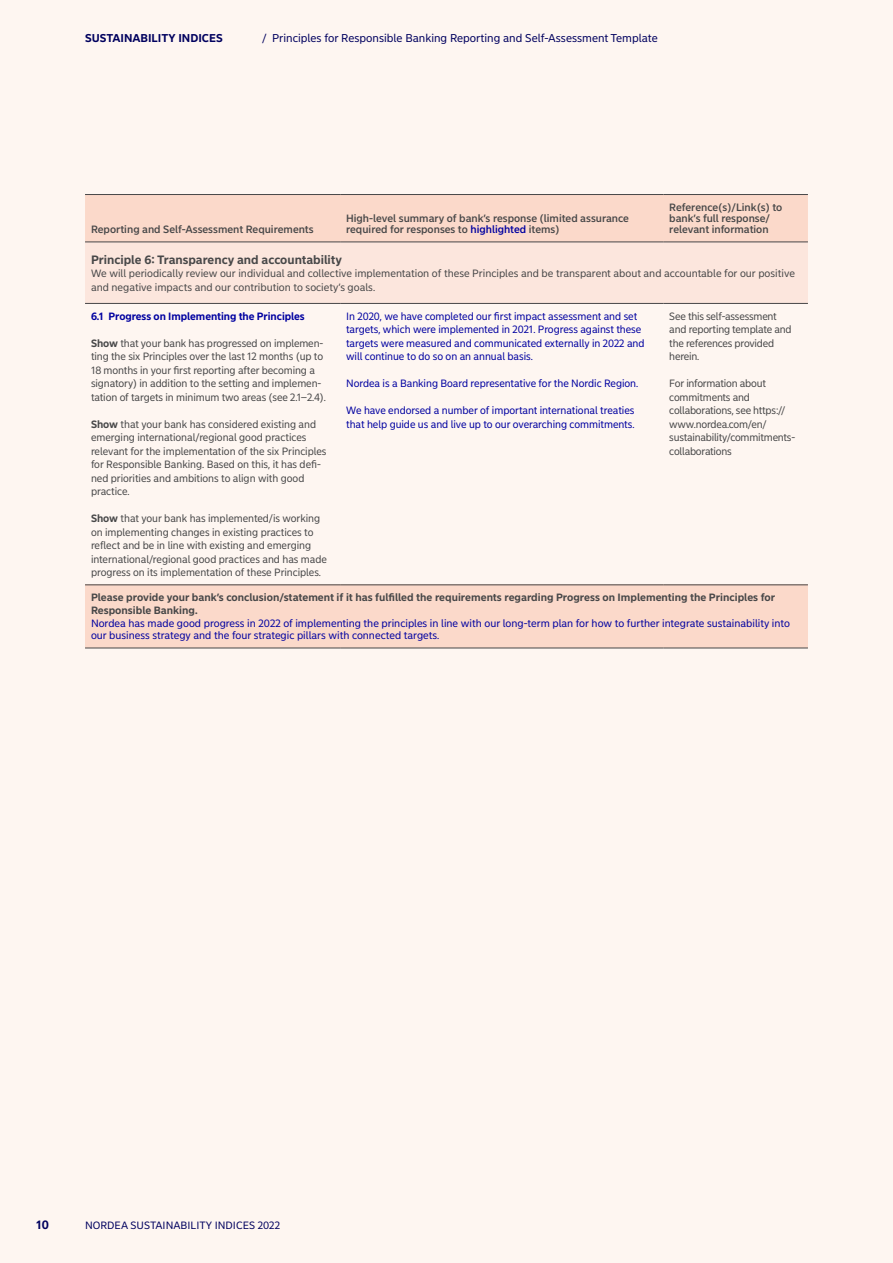
<style>
.page{position:relative;width:893px;height:1263px;background:#fef6f1}
.page>*{position:absolute;margin:0;border:0;box-sizing:border-box;transform-origin:0 0}
.t1{font:700 12px "Nordea Sans Small";color:#474748}
.t2{font:700 12px "Nordea Sans Small";color:#00005e}
.t3{font:11.25px "Nordea Sans Small";color:#00005e}
.t4{font:700 11.25px "Nordea Sans Small";color:#00005e}
.t5{font:10.5px/13.5px "Nordea Sans Small";letter-spacing:-.005em;color:#474748}
.t6{font:10.5px/13.5px "Nordea Sans Small";letter-spacing:-.005em;color:#0000a0}
.t7{font:500 10.5px/11.2px "Nordea Sans Small";color:#474748}
.t8{font:700 10.5px/12.8px "Nordea Sans Small";color:#474748}
.t9{font:700 10.5px "Nordea Sans Small";letter-spacing:-.005em;color:#0000a0}
.t10{font:10.5px "Nordea Sans Small";color:#00005e}
.s1{color:#0000a0}
.s2{font-weight:700}
</style>
<div class="page">
<div style="left:85px;top:195px;width:723px;height:47px;background:#fbd9ca"></div>
<div style="left:85px;top:242px;width:723px;height:61px;background:#fce6dd"></div>
<div style="left:85px;top:585px;width:723px;height:63px;background:#fbd9ca"></div>
<hr style="left:85px;top:194px;width:255px;height:1px;background:#474748">
<hr style="left:340px;top:194px;width:323px;height:1px;background:#474748">
<hr style="left:663px;top:194px;width:145px;height:1px;background:#474748">
<hr style="left:85px;top:303px;width:255px;height:1px;background:#474748">
<hr style="left:340px;top:303px;width:323px;height:1px;background:#474748">
<hr style="left:663px;top:303px;width:145px;height:1px;background:#474748">
<hr style="left:85px;top:242px;width:255px;height:1px;background:#474748">
<hr style="left:340px;top:242px;width:323px;height:1px;background:#474748">
<hr style="left:663px;top:242px;width:145px;height:1px;background:#474748">
<hr style="left:85px;top:585px;width:255px;height:1px;background:#474748">
<hr style="left:340px;top:585px;width:323px;height:1px;background:#474748">
<hr style="left:663px;top:585px;width:145px;height:1px;background:#474748">
<hr style="left:85px;top:648px;width:255px;height:1px;background:#474748">
<hr style="left:340px;top:648px;width:323px;height:1px;background:#474748">
<hr style="left:663px;top:648px;width:145px;height:1px;background:#474748">
<p class="t4" style="left:85px;top:32px;width:139px">SUSTAINABILITY INDICES</p>
<p class="t3" style="left:262px;top:32px;width:397px">/ Principles for Responsible Banking Reporting and Self-Assessment Template</p>
<p class="t7" style="left:91px;top:224px;width:224px">Reporting and Self-Assessment Requirements</p>
<p class="t7" style="left:346px;top:213px;width:284px">High-level summary of bank’s response (limited assurance required for responses to <span class="s1">highlighted</span> items)</p>
<p class="t7" style="left:669px;top:202px;width:115px">Reference(s)/Link(s) to bank’s full response/ relevant information</p>
<p class="t1" style="left:91px;top:252px;width:253px">Principle 6: Transparency and accountability</p>
<p class="t5" style="left:91px;top:267px;width:705px">We will periodically review our individual and collective implementation of these Principles and be transparent about and accountable for our positive and negative impacts and our contribution to society’s goals.</p>
<p class="t9" style="left:91px;top:310px;width:215px">6.1 Progress on Implementing the Principles</p>
<p class="t5" style="left:91px;top:336px;width:236px"><span class="s2">Show</span> that your bank has progressed on implemen&shy;ting the six Principles over the last 12 months (up to 18 months in your first reporting after becoming a signatory) in addition to the setting and implemen&shy;tation of targets in minimum two areas (see 2.1–2.4).</p>
<p class="t5" style="left:91px;top:417px;width:237px"><span class="s2">Show</span> that your bank has considered existing and emerging international/regional good practices relevant for the implementation of the six Principles for Responsible Banking. Based on this, it has defi&shy;ned priorities and ambitions to align with good practice.</p>
<p class="t5" style="left:91px;top:512px;width:238px"><span class="s2">Show</span> that your bank has implemented/is working on implementing changes in existing practices to reflect and be in line with existing and emerging international/regional good practices and has made progress on its implementation of these Principles.</p>
<p class="t6" style="left:346px;top:309px;width:300px">In 2020, we have completed our first impact assessment and set targets, which were implemented in 2021. Progress against these targets were measured and communicated externally in 2022 and will continue to do so on an annual basis.</p>
<p class="t6" style="left:346px;top:377px;width:293px">Nordea is a Banking Board representative for the Nordic Region.</p>
<p class="t6" style="left:346px;top:404px;width:290px">We have endorsed a number of important international treaties that help guide us and live up to our overarching commitments.</p>
<p class="t5" style="left:669px;top:309px;width:124px">See this self-assessment and reporting template and the references provided herein.</p>
<p class="t5" style="left:669px;top:377px;width:127px">For information about commitments and collaborations, see https:// www.nordea.com/en/ sustainability/commitments&shy;collaborations</p>
<p class="t8" style="left:91px;top:591px;width:686px">Please provide your bank’s conclusion/statement if it has fulfilled the requirements regarding Progress on Implementing the Principles for<br>Responsible Banking.</p>
<p class="t6" style="left:91px;top:617px;width:700px;line-height:12.8px">Nordea has made good progress in 2022 of implementing the principles in line with our long-term plan for how to further integrate sustainability into our business strategy and the four strategic pillars with connected targets.</p>
<p class="t2" style="left:36px;top:1217px;width:14px">10</p>
<p class="t10" style="left:85px;top:1218px;width:196px">NORDEA SUSTAINABILITY INDICES 2022</p>
</div>
